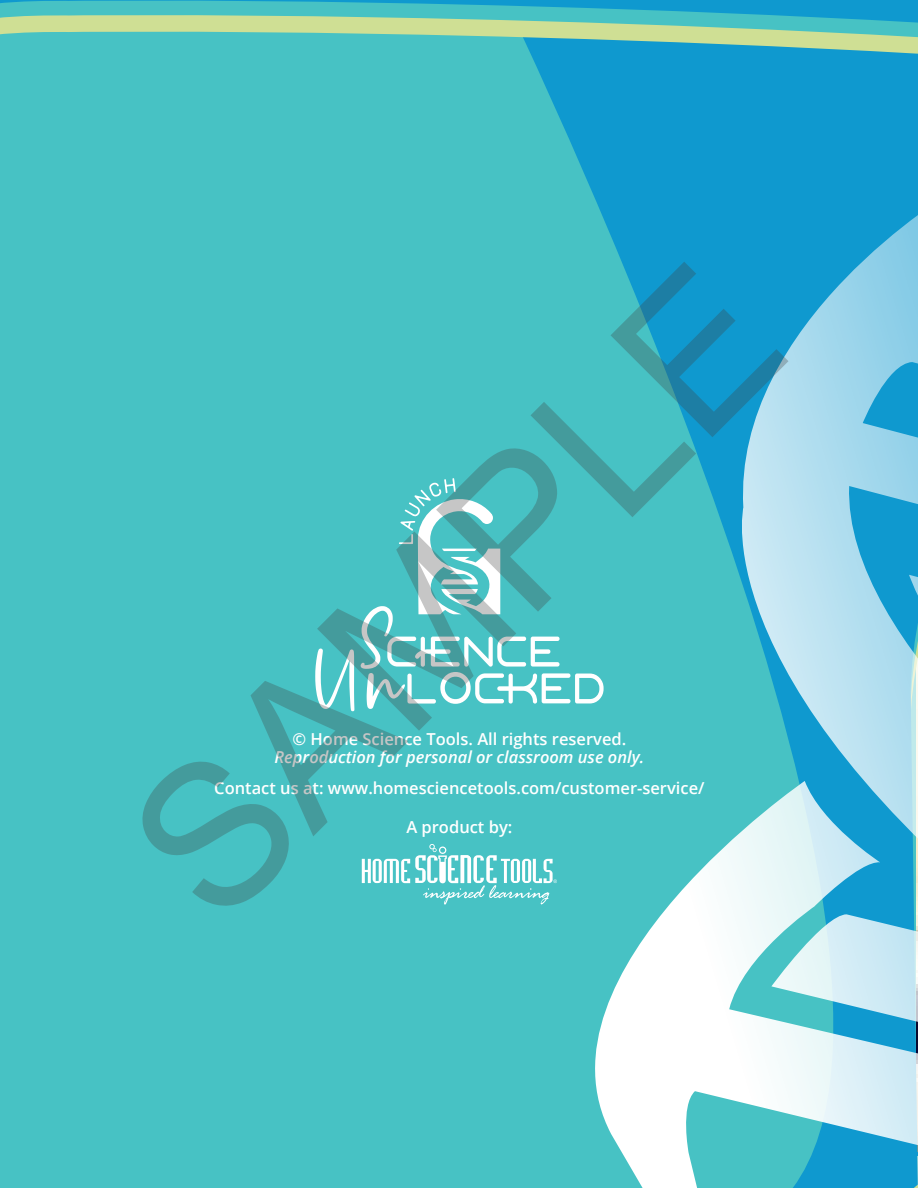
<style>
.page{position:relative;width:918px;height:1188px;background:#fff}
.page>*{position:absolute;margin:0;border:0;box-sizing:border-box;transform-origin:0 0}
.t1{font:201.3px "Arial";color:rgb(64 64 64/.3)}
.t2{font:600 16.5px "Open Sans";color:#fff}
.t3{font:italic 600 16.5px "Open Sans";color:#fff}
</style>
<div class="page">
<div style="left:0;top:0;width:916px;height:1188px;background:#47c2c4"></div>
<svg style="left:555px;top:109px;width:327px;height:1079px"></svg>
<svg style="left:315px;top:649px;width:39px;height:62px"></svg>
<svg style="left:361px;top:478px;width:243px;height:231px"></svg>
<svg style="left:882px;top:109px;width:36px;height:1079px;background:#64bddf"></svg>
<div style="left:548px;top:93px;width:370px;height:16px;background:#0f99cf"></div>
<div style="left:542px;top:78px;width:376px;height:15px;background:#0f99cf"></div>
<svg style="left:0;top:0;width:918px;height:78px"></svg>
<svg style="left:362px;top:844px;width:195px;height:61px"></svg>
<h1 class="t1" style="left:70px;top:783px;width:818px;rotate:-45deg">SAMPLE</h1>
<p class="t2" style="left:293px;top:728px;width:335px">© Home Science Tools. All rights reserved.</p>
<p class="t3" style="left:275px;top:746px;width:371px">Reproduction for personal or classroom use only.</p>
<p class="t2" style="left:214px;top:776px;width:492px">Contact us at: www.homesciencetools.com/customer-service/</p>
<p class="t2" style="left:406px;top:816px;width:108px">A product by:</p>
</div>
